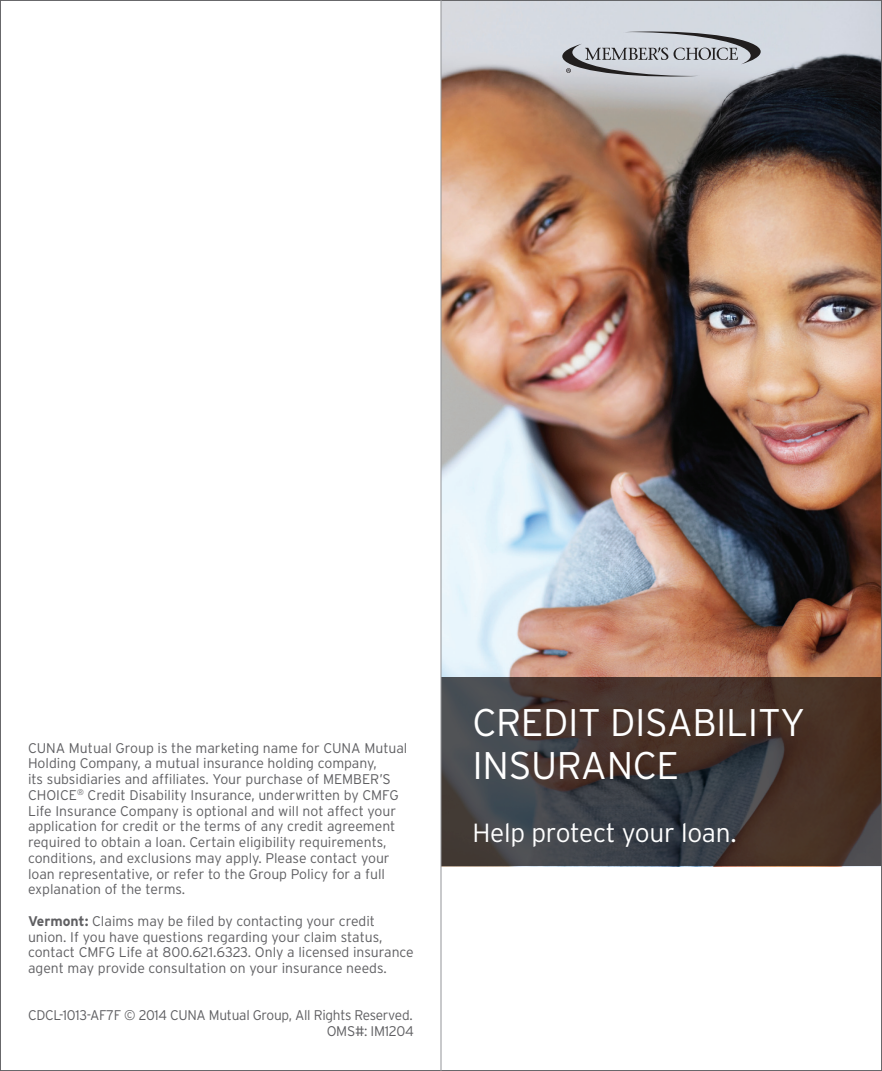
<style>
.page{position:relative;width:882px;height:1071px;background:#fff}
.page>*{position:absolute;margin:0;border:0;box-sizing:border-box;transform-origin:0 0}
.t1{font:300 38.5px/43.8px "Interstate";letter-spacing:-.01em;color:#fff}
.t2{font:300 26.25px "Interstate";letter-spacing:-.01em;color:#fff}
.t3{font:300 14px/15.8px "Interstate";color:#5f5f62}
.t4{font:300 14px/15.8px "Interstate";letter-spacing:-.02em;color:#5f5f62;text-align:right}
.s1{font-weight:700}
</style>
<div class="page">
<img style="left:442px;top:2px;width:438px;height:675px">
<svg style="left:442px;top:677px;width:438px;height:189px;background:#433a37"></svg>
<svg style="left:562px;top:32px;width:199px;height:45px;background:#b3b6bd"></svg>
<hr style="left:441px;top:0;width:1px;height:1071px;background:#939598">
<p class="t3" style="left:28px;top:740px;width:19px">CUNA</p>
<p class="t3" style="left:69px;top:740px;width:274px">Mutual Group is the marketing name for CUNA</p>
<p class="t3" style="left:28px;top:740px;width:381px;text-indent:336px">Mutual<br>Holding Company, a mutual insurance holding company,<br>its subsidiaries and affiliates. Your purchase of MEMBER</p>
<p class="t3" style="left:28px;top:771px;width:372px;text-indent:351px">’S CHOICE<sup>®</sup> Credit Disability I nsurance, underwritten by CMFG Life I nsurance Company is optional and will not affect your application for credit or the terms of any credit agreement required to obtain a loan. Certain eligibility requirements, conditions, and exclusions may apply. Please contact your loan representative, or refer to the Group Policy for a full explanation of the terms.</p>
<p class="t3" style="left:28px;top:913px;width:387px"><span class="s1">Vermont:</span> Claims may be filed by contacting your credit union. If you have questions regarding your claim status, contact CMFG Life at 800.621.6323. Only a licensed insurance agent may provide consultation on your insurance needs.</p>
<p class="t4" style="left:28px;top:1007px;width:160px">CDCL-1013-AF7F © 2014 CUNA</p>
<p class="t4" style="left:209px;top:1007px;width:206px">Mutual Group, All Rights Reserved.<br>OMS#: I M1204</p>
<h1 class="t1" style="left:472px;top:700px;width:334px">Credit Disability<br>I nsurance</h1>
<h2 class="t2" style="left:472px;top:817px;width:266px">Help protect your loan.</h2>
</div>
